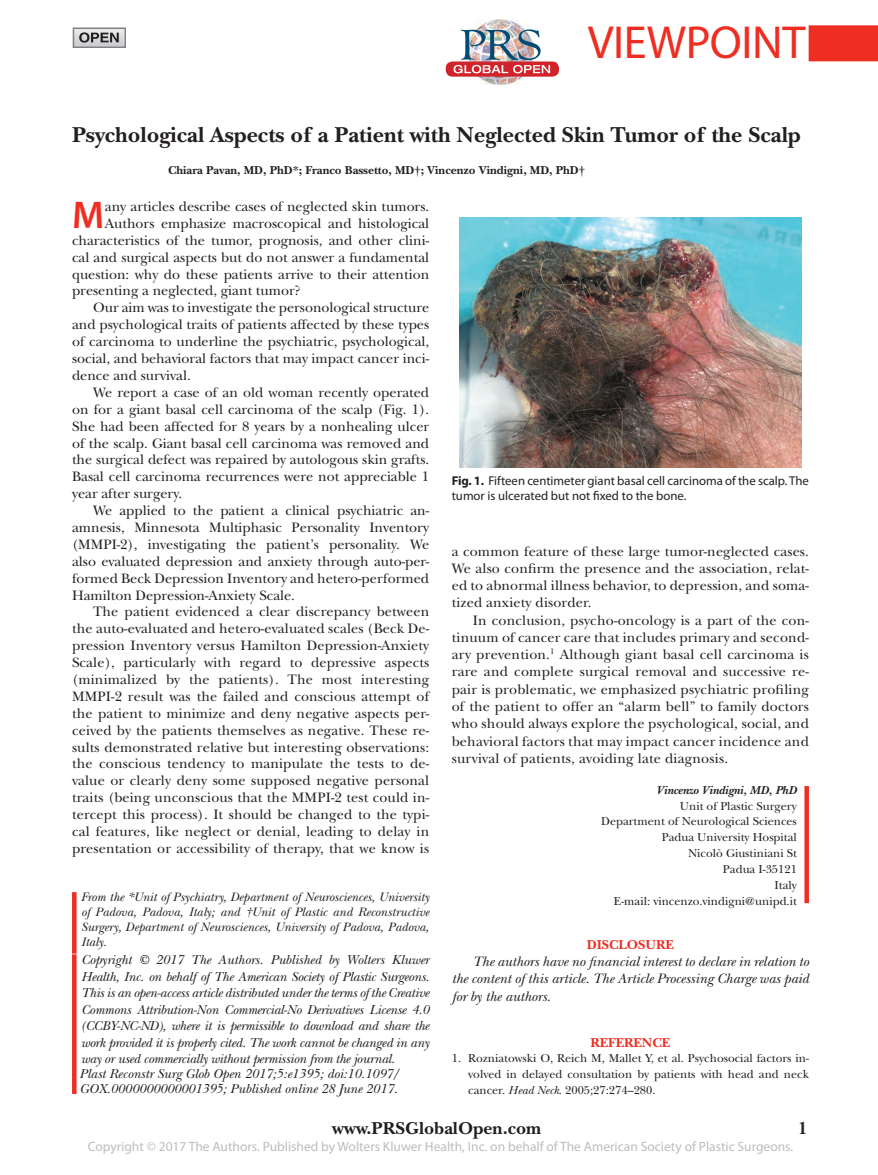
<style>
.page{position:relative;width:878px;height:1175px;background:#fff}
.page>*{position:absolute;margin:0;border:0;box-sizing:border-box;transform-origin:0 0}
.t1{font:46.5px "Myriad Pro";letter-spacing:-.01em;color:#ee2e22}
.t2{font:600 38.7px "Myriad Pro";color:#ee2e22}
.t3{font:700 22.5px "New Baskerville";color:#231f20}
.t4{font:700 18px "New Baskerville";color:#231f20}
.t5{font:14.25px/17.2px "New Baskerville";color:#231f20;text-align:justify}
.t6{font:italic 14.25px/17.2px "New Baskerville";color:#231f20;text-align:justify}
.t7{font:italic 13.5px/16.5px "New Baskerville";color:#231f20;text-align:justify}
.t8{font:13.5px "Myriad Pro";color:#bcbdc0}
.t9{font:700 13.5px "New Baskerville";color:#ee2e22}
.t10{font:italic 12.75px/15px "New Baskerville";color:#231f20;text-align:justify}
.t11{font:12.75px/15px "Myriad Pro";color:#231f20}
.t12{font:12px/15.8px "New Baskerville";color:#231f20;text-align:right}
.t13{font:700 12px "New Baskerville";color:#231f20}
.t14{font:italic 700 12px "New Baskerville";color:#231f20}
.s1{font-weight:700}
.s2{font-style:italic}
</style>
<div class="page">
<div style="left:73px;top:28px;width:52px;height:20px;border:2px solid #808285"></div>
<svg style="left:79px;top:32px;width:40px;height:11px"></svg>
<img style="left:476px;top:20px;width:49px;height:64px">
<svg style="left:446px;top:61px;width:113px;height:16px"></svg>
<img style="left:453px;top:29px;width:97px;height:44px">
<svg style="left:804px;top:786px;width:4px;height:117px"></svg>
<hr style="left:72px;top:954px;width:4px;height:139px;background:#ee2e22">
<img style="left:459px;top:218px;width:342px;height:249px">
<hr style="left:72px;top:892px;width:4px;height:61px;background:#ee2e22">
<div style="left:808px;top:25px;width:69px;height:36px;background:#ee2e22"></div>
<h1 class="t1" style="left:587px;top:14px;width:211px">Viewpoint</h1>
<h3 class="t3" style="left:72px;top:122px;width:730px">Psychological Aspects of a Patient with Neglected Skin Tumor of the Scalp</h3>
<p class="t13" style="left:168px;top:163px;width:418px">Chiara Pavan, MD, PhD*; Franco Bassetto, MD†; Vincenzo Vindigni, MD, PhD†</p>
<h2 class="t2" style="left:72px;top:190px;width:34px">M</h2>
<p class="t5" style="left:105px;top:198px;width:326px">any articles describe cases of neglected skin tumors.</p>
<p class="t5" style="left:105px;top:215px;width:326px">Authors emphasize macroscopical and histological</p>
<p class="t5" style="left:72px;top:232px;width:359px">characteristics of the tumor, prognosis, and other clini-</p>
<p class="t5" style="left:72px;top:248px;width:358px">cal and surgical aspects but do not answer a fundamental</p>
<p class="t5" style="left:72px;top:265px;width:358px">question: why do these patients arrive to their attention</p>
<p class="t5" style="left:72px;top:282px;width:230px">presenting a neglected, giant tumor?</p>
<p class="t5" style="left:93px;top:299px;width:338px">Our aim was to investigate the personological structure</p>
<p class="t5" style="left:72px;top:316px;width:358px">and psychological traits of patients affected by these types</p>
<p class="t5" style="left:72px;top:333px;width:359px">of carcinoma to underline the psychiatric, psychological,</p>
<p class="t5" style="left:72px;top:350px;width:359px">social, and behavioral factors that may impact cancer inci-</p>
<p class="t5" style="left:72px;top:367px;width:120px">dence and survival.</p>
<p class="t5" style="left:93px;top:384px;width:337px">We report a case of an old woman recently operated</p>
<p class="t5" style="left:72px;top:400px;width:358px">on for a giant basal cell carcinoma of the scalp (Fig. 1).</p>
<p class="t5" style="left:72px;top:417px;width:358px">She had been affected for 8 years by a nonhealing ulcer</p>
<p class="t5" style="left:72px;top:434px;width:358px">of the scalp. Giant basal cell carcinoma was removed and</p>
<p class="t5" style="left:72px;top:451px;width:358px">the surgical defect was repaired by autologous skin grafts.</p>
<p class="t5" style="left:72px;top:468px;width:359px">Basal cell carcinoma recurrences were not appreciable 1</p>
<p class="t5" style="left:72px;top:485px;width:112px">year after surgery.</p>
<p class="t5" style="left:93px;top:502px;width:337px">We applied to the patient a clinical psychiatric an-</p>
<p class="t5" style="left:72px;top:519px;width:358px">amnesis, Minnesota Multiphasic Personality Inventory</p>
<p class="t5" style="left:72px;top:535px;width:358px">(MMPI-2), investigating the patient’s personality. We</p>
<p class="t5" style="left:72px;top:552px;width:359px">also evaluated depression and anxiety through auto-per-</p>
<p class="t5" style="left:72px;top:569px;width:358px">formed Beck Depression Inventory and hetero-performed</p>
<p class="t5" style="left:72px;top:586px;width:224px">Hamilton Depression-Anxiety Scale.</p>
<p class="t5" style="left:93px;top:603px;width:338px">The patient evidenced a clear discrepancy between</p>
<p class="t5" style="left:72px;top:620px;width:359px">the auto-evaluated and hetero-evaluated scales (Beck De-</p>
<p class="t5" style="left:72px;top:637px;width:358px">pression Inventory versus Hamilton Depression-Anxiety</p>
<p class="t5" style="left:72px;top:654px;width:359px">Scale), particularly with regard to depressive aspects</p>
<p class="t5" style="left:72px;top:671px;width:358px">(minimalized by the patients). The most interesting</p>
<p class="t5" style="left:72px;top:687px;width:358px">MMPI-2 result was the failed and conscious attempt of</p>
<p class="t5" style="left:72px;top:704px;width:359px">the patient to minimize and deny negative aspects per-</p>
<p class="t5" style="left:72px;top:721px;width:359px">ceived by the patients themselves as negative. These re-</p>
<p class="t5" style="left:72px;top:738px;width:359px">sults demonstrated relative but interesting observations:</p>
<p class="t5" style="left:72px;top:755px;width:359px">the conscious tendency to manipulate the tests to de-</p>
<p class="t5" style="left:72px;top:772px;width:358px">value or clearly deny some supposed negative personal</p>
<p class="t5" style="left:72px;top:789px;width:358px">traits (being unconscious that the MMPI-2 test could in-</p>
<p class="t5" style="left:72px;top:806px;width:359px">tercept this process). It should be changed to the typi-</p>
<p class="t5" style="left:72px;top:823px;width:358px">cal features, like neglect or denial, leading to delay in</p>
<p class="t5" style="left:72px;top:839px;width:359px">presentation or accessibility of therapy, that we know is</p>
<p class="t10" style="left:81px;top:889px;width:350px">From the *Unit of Psychiatry, Department of Neurosciences, University of Padova, Padova, Italy; and †Unit of Plastic and Reconstructive Surgery, Department of Neurosciences, University of Padova, Padova, Italy.</p>
<p class="t7" style="left:81px;top:951px;width:350px">Copyright © 2017 The Authors. Published by Wolters Kluwer Health, Inc. on behalf of The American Society of Plastic Surgeons.<br>This is an open-access article distributed under the terms of the Creative Commons Attribution-Non Commercial-No Derivatives License 4.0 (CCBY-NC-ND), where it is permissible to download and share the work provided it is properly cited. The work cannot be changed in any way or used commercially without permission from the journal.</p>
<p class="t7" style="left:80px;top:1066px;width:321px;line-height:15px">Plast Reconstr Surg Glob Open 2017;5:e1395; doi:10.1097/<br>GOX.0000000000001395; Published online 28 June 2017.</p>
<p class="t11" style="left:452px;top:473px;width:359px"><span class="s1">Fig. 1.</span> Fifteen centimeter giant basal cell carcinoma of the scalp. The tumor is ulcerated but not fixed to the bone.</p>
<p class="t5" style="left:452px;top:542px;width:359px">a common feature of these large tumor-neglected cases.<br>We also confirm the presence and the association, relat&shy;ed to abnormal illness behavior, to depression, and soma&shy;tized anxiety disorder.</p>
<p class="t5" style="left:451px;top:611px;width:359px;text-indent:21px">In conclusion, psycho-oncology is a part of the con&shy;tinuum of cancer care that includes primary and second&shy;ary prevention.<sup>1</sup> Although giant basal cell carcinoma is rare and complete surgical removal and successive re&shy;pair is problematic, we emphasized psychiatric profiling of the patient to offer an “alarm bell” to family doctors who should always explore the psychological, social, and behavioral factors that may impact cancer incidence and survival of patients, avoiding late diagnosis.</p>
<p class="t14" style="left:656px;top:783px;width:142px">Vincenzo Vindigni, MD, PhD</p>
<p class="t12" style="left:601px;top:798px;width:197px">Unit of Plastic Surgery<br>Department of Neurological Sciences<br>Padua University Hospital<br>Nicolò Giustiniani St<br>Padua I-35121<br>Italy<br>E-mail: vincenzo.vindigni@unipd.it</p>
<p class="t9" style="left:586px;top:936px;width:89px">DISCLOSURE</p>
<p class="t6" style="left:451px;top:953px;width:358px;text-indent:21px">The authors have no financial interest to declare in relation to the content of this article. The Article Processing Charge was paid for by the authors.</p>
<p class="t9" style="left:590px;top:1034px;width:81px">REFERENCE</p>
<p class="t12" style="left:468px;top:1050px;width:342px;text-align:justify;text-indent:-16px">1. Rozniatowski O, Reich M, Mallet Y, et al. Psychosocial factors in&shy;volved in delayed consultation by patients with head and neck cancer. <span class="s2">Head Neck</span>. 2005;27:274–280.</p>
<p class="t4" style="left:332px;top:1118px;width:210px">www.PRSGlobalOpen.com</p>
<p class="t4" style="left:798px;top:1118px;width:11px">1</p>
<p class="t8" style="left:88px;top:1138px;width:707px">Copyright © 2017 The Authors. Published by Wolters Kluwer Health, Inc. on behalf of The American Society of Plastic Surgeons.</p>
</div>
